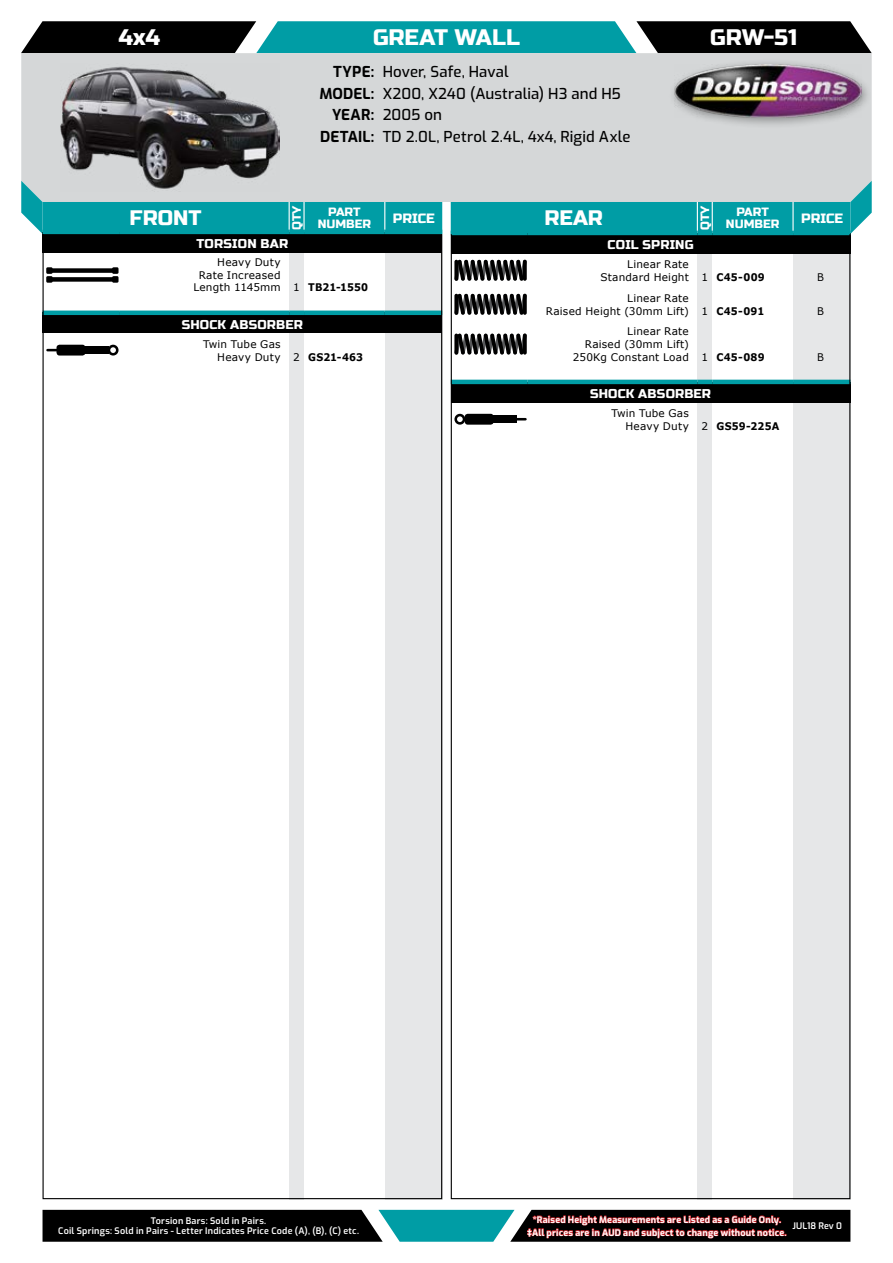
<style>
.page{position:relative;width:893px;height:1263px;background:#fff}
.page>*{position:absolute;margin:0;border:0;box-sizing:border-box;transform-origin:0 0}
.Vehicle_Make{font:22.5px "Russo One";letter-spacing:-.005em;color:#fff}
.Vehicle_Code{font:22.5px "Russo One";color:#fff}
.Vehicle_Catalogue{font:22.5px "Russo One";color:#fff}
.t1{font:21px "Russo One";color:#fff}
.Vehicle_Detail{font:500 15px "Exo";letter-spacing:.01em;color:#000}
.Vehicle_Model{font:500 15px "Exo";letter-spacing:.01em;color:#000}
.Vehicle_Specificatio{font:700 15px "Exo";letter-spacing:.005em;color:#000}
.Vehicle_Type{font:500 15px "Exo";letter-spacing:.005em;color:#000}
.Vehicle_Year{font:500 15px "Exo";letter-spacing:.005em;color:#000}
.t2{font:13.5px "Russo One";color:#fff}
.Part_Category_Headin{font:12.75px "Russo One";letter-spacing:.015em;color:#fff}
.t3{font:12px/12px "Russo One";color:#fff;text-align:center}
.Part_Description{font:10.5px "Verdana";letter-spacing:.02em;color:#000}
.Part_SKU{font:700 10.5px "Verdana";letter-spacing:.015em;color:#000;scale:.93 1}
.Part_Quantity{font:10.5px "Verdana";color:#000}
.Part_Price{font:10.5px "Verdana";color:#000;scale:.95 1}
.t4{font:700 9px/12.9px "Exo";letter-spacing:.025em;color:#fff;text-align:center}
.t5{font:600 9px/10.8px "Exo";letter-spacing:.025em;color:#fff;text-align:center}
.t6{font:600 9px "Exo";color:#fff}
</style>
<div class="page">
<svg style="left:21px;top:21px;width:851px;height:32px;background:#15575a"></svg>
<div style="left:21px;top:53px;width:851px;height:149px;background:#d5d7d8"></div>
<svg style="left:21px;top:181px;width:421px;height:53px;background:#4cb2b7"></svg>
<hr style="left:289px;top:202px;width:1px;height:32px;background:#fff">
<hr style="left:303px;top:202px;width:2px;height:32px;background:#fff">
<hr style="left:384px;top:202px;width:1px;height:32px;background:#fff">
<svg style="left:451px;top:181px;width:421px;height:53px;background:#5ab5ba"></svg>
<hr style="left:697px;top:202px;width:1px;height:32px;background:#fff">
<hr style="left:712px;top:202px;width:1px;height:32px;background:#fff">
<hr style="left:792px;top:202px;width:2px;height:32px;background:#fff">
<div style="left:668px;top:58px;width:204px;height:71px;background:#000;opacity:.35"></div>
<img style="left:674px;top:65px;width:187px;height:52px">
<div style="left:289px;top:234px;width:15px;height:965px;background:#e6e7e8"></div>
<div style="left:697px;top:234px;width:15px;height:965px;background:#e6e7e8"></div>
<div style="left:385px;top:234px;width:57px;height:965px;background:#e6e7e8"></div>
<div style="left:793px;top:234px;width:57px;height:965px;background:#e6e7e8"></div>
<svg style="left:43px;top:1210px;width:807px;height:32px;background:#202627"></svg>
<div style="left:43px;top:232px;width:399px;height:20px;background:#000"></div>
<hr style="left:43px;top:230px;width:76px;height:4px;background:#009da5">
<hr style="left:119px;top:230px;width:170px;height:4px;background:#009da5">
<hr style="left:289px;top:230px;width:15px;height:4px;background:#009da5">
<hr style="left:304px;top:230px;width:81px;height:4px;background:#009da5">
<hr style="left:385px;top:230px;width:57px;height:4px;background:#009da5">
<div style="left:46px;top:267px;width:7px;height:7px;background:#000"></div>
<div style="left:112px;top:267px;width:7px;height:7px;background:#000"></div>
<div style="left:50px;top:268px;width:66px;height:5px;background:#000"></div>
<div style="left:46px;top:276px;width:7px;height:7px;background:#000"></div>
<div style="left:112px;top:276px;width:7px;height:7px;background:#000"></div>
<div style="left:50px;top:277px;width:66px;height:5px;background:#000"></div>
<div style="left:43px;top:313px;width:399px;height:20px;background:#000"></div>
<hr style="left:43px;top:311px;width:76px;height:4px;background:#009da5">
<hr style="left:119px;top:311px;width:170px;height:4px;background:#009da5">
<hr style="left:289px;top:311px;width:15px;height:4px;background:#009da5">
<hr style="left:304px;top:311px;width:81px;height:4px;background:#009da5">
<hr style="left:385px;top:311px;width:57px;height:4px;background:#009da5">
<div style="left:108px;top:345px;width:11px;height:11px;border:3px solid #000;border-radius:50%"></div>
<div style="left:57px;top:345px;width:28px;height:11px;background:#000;border-radius:3px"></div>
<div style="left:84px;top:346px;width:24px;height:8px;background:#000"></div>
<svg style="left:48px;top:349px;width:9px;height:2px"></svg>
<div style="left:451px;top:233px;width:399px;height:20px;background:#000"></div>
<hr style="left:451px;top:231px;width:76px;height:4px;background:#009da5">
<hr style="left:527px;top:231px;width:170px;height:4px;background:#009da5">
<hr style="left:697px;top:231px;width:15px;height:4px;background:#009da5">
<hr style="left:712px;top:231px;width:81px;height:4px;background:#009da5">
<hr style="left:793px;top:231px;width:57px;height:4px;background:#009da5">
<svg style="left:454px;top:260px;width:73px;height:21px"></svg>
<svg style="left:523px;top:262px;width:4px;height:17px"></svg>
<svg style="left:454px;top:294px;width:73px;height:21px"></svg>
<svg style="left:523px;top:296px;width:4px;height:17px"></svg>
<svg style="left:454px;top:333px;width:73px;height:22px"></svg>
<svg style="left:523px;top:335px;width:4px;height:18px"></svg>
<div style="left:451px;top:382px;width:399px;height:20px;background:#000"></div>
<hr style="left:451px;top:380px;width:76px;height:4px;background:#009da5">
<hr style="left:527px;top:380px;width:170px;height:4px;background:#009da5">
<hr style="left:697px;top:380px;width:15px;height:4px;background:#009da5">
<hr style="left:712px;top:380px;width:81px;height:4px;background:#009da5">
<hr style="left:793px;top:380px;width:57px;height:4px;background:#009da5">
<div style="left:454px;top:414px;width:11px;height:11px;border:3px solid #000;border-radius:50%"></div>
<div style="left:465px;top:414px;width:29px;height:11px;background:#000;border-radius:3px"></div>
<div style="left:492px;top:416px;width:25px;height:7px;background:#000"></div>
<svg style="left:517px;top:418px;width:8px;height:2px"></svg>
<img style="left:60px;top:63px;width:220px;height:129px">
<p class="Vehicle_Catalogue" style="left:118px;top:24px;width:43px">4x4</p>
<p class="Vehicle_Make" style="left:373px;top:24px;width:148px">GREAT WALL</p>
<p class="Vehicle_Code" style="left:710px;top:24px;width:88px">GRW-51</p>
<p class="Vehicle_Specificatio" style="left:333px;top:60px;width:42px">TYPE:</p>
<p class="Vehicle_Type" style="left:383px;top:60px;width:127px">Hover, Safe, Haval</p>
<p class="Vehicle_Specificatio" style="left:319px;top:82px;width:56px">MODEL:</p>
<p class="Vehicle_Model" style="left:383px;top:82px;width:240px">X200, X240 (Australia) H3 and H5</p>
<p class="Vehicle_Specificatio" style="left:332px;top:104px;width:44px">YEAR:</p>
<p class="Vehicle_Year" style="left:383px;top:104px;width:61px">2005 on</p>
<p class="Vehicle_Specificatio" style="left:320px;top:125px;width:56px">DETAIL:</p>
<p class="Vehicle_Detail" style="left:383px;top:125px;width:249px">TD 2.0L, Petrol 2.4L, 4x4, Rigid Axle</p>
<h2 class="t1" style="left:130px;top:206px;width:73px">FRONT</h2>
<p class="t3" style="left:291px;top:230px;width:26px;rotate:-90deg">QTY</p>
<p class="t3" style="left:318px;top:206px;width:55px">PART<br>NUMBER</p>
<p class="t2" style="left:393px;top:210px;width:43px">PRICE</p>
<h2 class="t1" style="left:544px;top:206px;width:60px">REAR</h2>
<p class="t3" style="left:699px;top:230px;width:26px;rotate:-90deg">QTY</p>
<p class="t3" style="left:726px;top:206px;width:55px">PART<br>NUMBER</p>
<p class="t2" style="left:801px;top:210px;width:43px">PRICE</p>
<p class="Part_Category_Headin" style="left:196px;top:236px;width:94px">TORSION BAR</p>
<p class="Part_Description" style="left:217px;top:255px;width:65px">Heavy Duty</p>
<p class="Part_Description" style="left:199px;top:268px;width:83px">Rate Increased</p>
<p class="Part_Description" style="left:193px;top:280px;width:89px">Length 1145mm</p>
<p class="Part_Quantity" style="left:293px;top:280px;width:8px">1</p>
<p class="Part_SKU" style="left:308px;top:280px;width:66px">TB21-1550</p>
<p class="Part_Category_Headin" style="left:182px;top:317px;width:122px">SHOCK ABSORBER</p>
<p class="Part_Description" style="left:203px;top:337px;width:79px">Twin Tube Gas</p>
<p class="Part_Description" style="left:217px;top:350px;width:65px">Heavy Duty</p>
<p class="Part_Quantity" style="left:293px;top:350px;width:8px">2</p>
<p class="Part_SKU" style="left:308px;top:349px;width:61px">GS21-463</p>
<p class="Part_Category_Headin" style="left:608px;top:237px;width:88px">COIL SPRING</p>
<p class="Part_Description" style="left:627px;top:257px;width:63px">Linear Rate</p>
<p class="Part_Description" style="left:600px;top:270px;width:90px">Standard Height</p>
<p class="Part_Quantity" style="left:701px;top:270px;width:8px">1</p>
<p class="Part_SKU" style="left:716px;top:270px;width:53px">C45-009</p>
<p class="Part_Price" style="left:817px;top:270px;width:9px">B</p>
<p class="Part_Description" style="left:627px;top:291px;width:63px">Linear Rate</p>
<p class="Part_Description" style="left:546px;top:304px;width:144px">Raised Height (30mm Lift)</p>
<p class="Part_Quantity" style="left:701px;top:304px;width:8px">1</p>
<p class="Part_SKU" style="left:716px;top:304px;width:53px">C45-091</p>
<p class="Part_Price" style="left:817px;top:304px;width:9px">B</p>
<p class="Part_Description" style="left:627px;top:324px;width:63px">Linear Rate</p>
<p class="Part_Description" style="left:585px;top:337px;width:106px">Raised (30mm Lift)</p>
<p class="Part_Description" style="left:573px;top:349px;width:117px">250Kg Constant Load</p>
<p class="Part_Quantity" style="left:701px;top:349px;width:8px">1</p>
<p class="Part_SKU" style="left:716px;top:349px;width:53px">C45-089</p>
<p class="Part_Price" style="left:817px;top:349px;width:9px">B</p>
<p class="Part_Category_Headin" style="left:590px;top:386px;width:122px">SHOCK ABSORBER</p>
<p class="Part_Description" style="left:611px;top:406px;width:79px">Twin Tube Gas</p>
<p class="Part_Description" style="left:625px;top:419px;width:65px">Heavy Duty</p>
<p class="Part_Quantity" style="left:701px;top:419px;width:8px">2</p>
<p class="Part_SKU" style="left:716px;top:419px;width:69px">GS59-225A</p>
<p class="t5" style="left:58px;top:1214px;width:302px">Torsion Bars: Sold in Pairs.<br>Coil Springs: Sold in Pairs - Letter Indicates Price Code (A), (B), (C) etc.</p>
<p class="t4" style="left:527px;top:1212px;width:261px">*Raised Height Measurements are Listed as a Guide Only. ‡All prices are in AUD and subject to change without notice.</p>
<p class="t6" style="left:793px;top:1219px;width:51px">JUL18 Rev 0</p>
</div>
